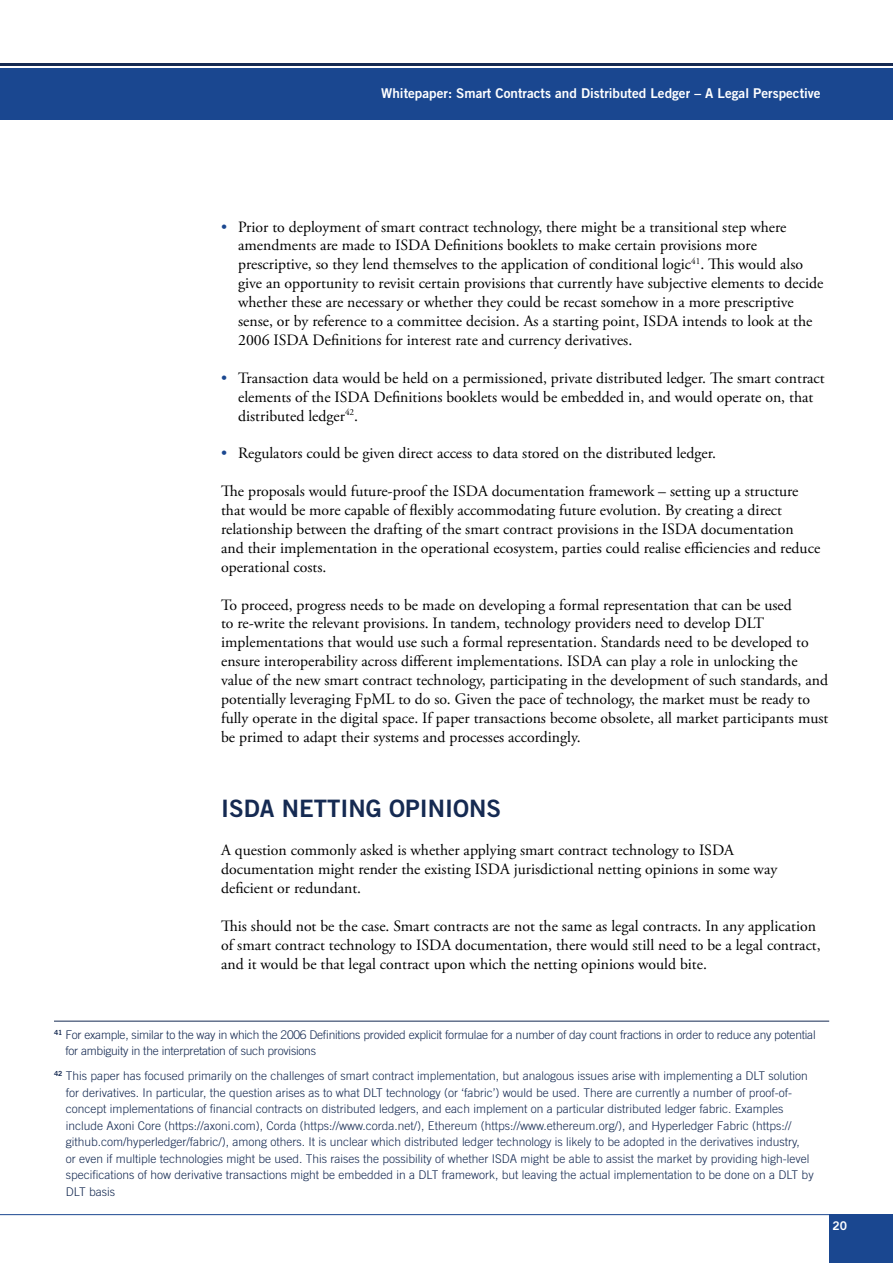
<style>
.page{position:relative;width:893px;height:1263px;background:#fff}
.page>*{position:absolute;margin:0;border:0;box-sizing:border-box;transform-origin:0 0}
.t1{font:24px "Trade Gothic Bold Two";color:#152a52}
.t2{font:15.75px/18.9px "Adobe Garamond Pro";color:#000}
.t3{font:13.5px "Trade Gothic LT Std Bd 2";color:#fff}
.t4{font:300 12px/16.5px "Trade Gothic LT Std";color:#152a52}
.t5{font:300 12px/16.5px "Trade Gothic LT Std";letter-spacing:-.02em;color:#152a52}
.t6{font:12px "Trade Gothic Bold Two";color:#fff}
.s1{color:#1a4790}
</style>
<div class="page">
<div style="left:0;top:68px;width:893px;height:51px;background:#1a4790"></div>
<hr style="left:0;top:64px;width:893px;height:2px;background:#152a52">
<div style="left:829px;top:1214px;width:64px;height:49px;background:#1a4790"></div>
<hr style="left:0;top:1214px;width:829px;height:1px;background:#1a4790">
<hr style="left:54px;top:1021px;width:775px;height:1px;background:#152a52">
<p class="t3" style="left:381px;top:85px;width:441px">Whitepaper: Smart Contracts and Distributed Ledger – A Legal Perspective</p>
<p class="t2" style="left:238px;top:218px;width:587px;text-indent:-17px"><span class="s1">•</span> Prior to deployment of smart contract technology, there might be a transitional step where amendments are made to ISDA Definitions booklets to make certain provisions more prescriptive, so they lend themselves to the application of conditional logic<sup>41</sup>. This would also give an opportunity to revisit certain provisions that currently have subjective elements to decide whether these are necessary or whether they could be recast somehow in a more prescriptive sense, or by reference to a committee decision. As a starting point, ISDA intends to look at the 2006 ISDA Definitions for interest rate and currency derivatives.</p>
<p class="t2" style="left:238px;top:369px;width:588px;text-indent:-17px"><span class="s1">•</span> Transaction data would be held on a permissioned, private distributed ledger. The smart contract elements of the ISDA Definitions booklets would be embedded in, and would operate on, that distributed ledger<sup>42</sup>.</p>
<p class="t2" style="left:221px;top:444px;width:496px"><span class="s1">•</span> Regulators could be given direct access to data stored on the distributed ledger.</p>
<p class="t2" style="left:221px;top:482px;width:601px">The proposals would future-proof the ISDA documentation framework – setting up a structure that would be more capable of flexibly accommodating future evolution. By creating a direct relationship between the drafting of the smart contract provisions in the ISDA documentation and their implementation in the operational ecosystem, parties could realise efficiencies and reduce operational costs.</p>
<p class="t2" style="left:221px;top:596px;width:609px">To proceed, progress needs to be made on developing a formal representation that can be used<br>to re-write the relevant provisions. In tandem, technology providers need to develop DLT implementations that would use such a formal representation. Standards need to be developed to ensure interoperability across different implementations. ISDA can play a role in unlocking the value of the new smart contract technology, participating in the development of such standards, and potentially leveraging FpML to do so. Given the pace of technology, the market must be ready to fully operate in the digital space. If paper transactions become obsolete, all market participants must be primed to adapt their systems and processes accordingly.</p>
<h1 class="t1" style="left:221px;top:793px;width:281px">ISDA NETTING OPINIONS</h1>
<p class="t2" style="left:221px;top:841px;width:558px">A question commonly asked is whether applying smart contract technology to ISDA documentation might render the existing ISDA jurisdictional netting opinions in some way deficient or redundant.</p>
<p class="t2" style="left:221px;top:917px;width:601px">This should not be the case. Smart contracts are not the same as legal contracts. In any application of smart contract technology to ISDA documentation, there would still need to be a legal contract, and it would be that legal contract upon which the netting opinions would bite.</p>
<p class="t5" style="left:65px;top:1026px;width:752px;text-indent:-11px"><sup>41</sup> For example, similar to the way in which the 2006 Definitions provided explicit formulae for a number of day count fractions in order to reduce any potential for ambiguity in the interpretation of such provisions</p>
<p class="t4" style="left:66px;top:1067px;width:749px;text-indent:-12px"><sup>42</sup> This paper has focused primarily on the challenges of smart contract implementation, but analogous issues arise with implementing a DLT solution for derivatives. In particular, the question arises as to what DLT technology (or ‘fabric’) would be used. There are currently a number of proof-of&shy;concept implementations of financial contracts on distributed ledgers, and each implement on a particular distributed ledger fabric. Examples include Axoni Core (https://axoni.com), Corda (https://www.corda.net/), Ethereum (https://www.ethereum.org/), and Hyperledger Fabric (https:// github.com/hyperledger/fabric/), among others. It is unclear which distributed ledger technology is likely to be adopted in the derivatives industry,<br>or even if multiple technologies might be used. This raises the possibility of whether ISDA might be able to assist the market by providing high-level specifications of how derivative transactions might be embedded in a DLT framework, but leaving the actual implementation to be done on a DLT by DLT basis</p>
<p class="t6" style="left:833px;top:1219px;width:16px">20</p>
</div>
